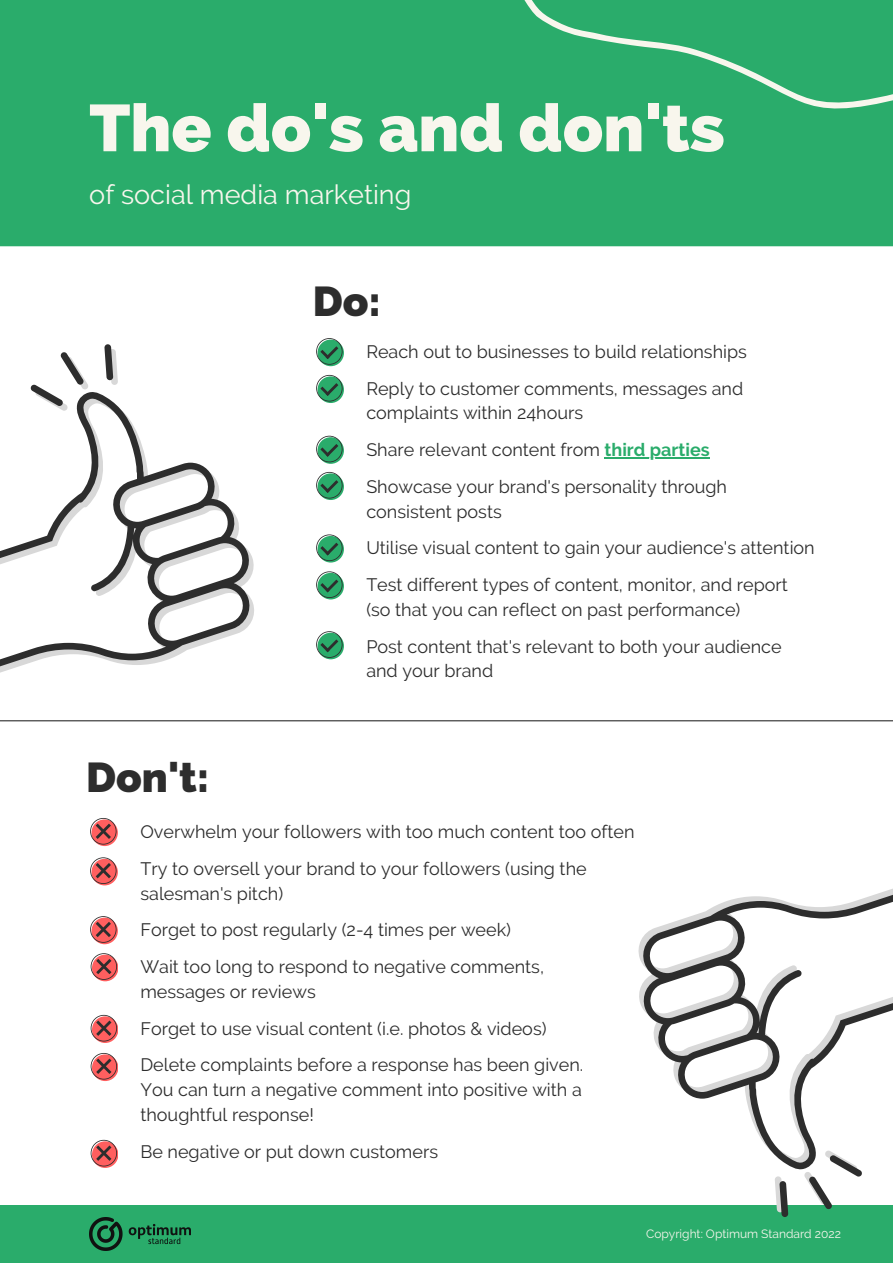
<style>
.page{position:relative;width:893px;height:1264px;background:#fff}
.page>*{position:absolute;margin:0;border:0;box-sizing:border-box;transform-origin:0 0}
.t1{font:800 66px "Raleway";color:#f8f6ed}
.t2{font:800 42px "Raleway";color:#2d2d2d}
.t3{font:27px "Raleway";color:#f8f6ed}
.t4{font:18px/36.8px "Raleway";color:#2d2d2d}
.t5{font:12px "Raleway";color:#f8f6ed}
.s1{font-weight:700;color:#2aac6b}
</style>
<div class="page">
<div style="left:0;top:1205px;width:892px;height:57px;background:#2aac6b"></div>
<hr style="left:0;top:720px;width:892px;height:1px;background:#2d2d2d">
<svg style="left:317px;top:339px;width:27px;height:27px"></svg>
<svg style="left:316px;top:338px;width:26px;height:27px"></svg>
<svg style="left:317px;top:376px;width:27px;height:27px"></svg>
<svg style="left:316px;top:375px;width:26px;height:26px"></svg>
<svg style="left:317px;top:437px;width:27px;height:27px"></svg>
<svg style="left:316px;top:436px;width:26px;height:26px"></svg>
<svg style="left:317px;top:473px;width:27px;height:27px"></svg>
<svg style="left:316px;top:472px;width:26px;height:26px"></svg>
<svg style="left:317px;top:536px;width:27px;height:26px"></svg>
<svg style="left:316px;top:534px;width:26px;height:27px"></svg>
<svg style="left:317px;top:573px;width:27px;height:26px"></svg>
<svg style="left:316px;top:571px;width:26px;height:27px"></svg>
<svg style="left:317px;top:632px;width:27px;height:27px"></svg>
<svg style="left:316px;top:631px;width:26px;height:27px"></svg>
<hr style="left:604px;top:457px;width:105px;height:2px;background:#2aac6b">
<svg style="left:0;top:392px;width:252px;height:277px"></svg>
<svg style="left:30px;top:352px;width:59px;height:59px"></svg>
<svg style="left:104px;top:344px;width:14px;height:41px"></svg>
<svg style="left:640px;top:892px;width:252px;height:277px"></svg>
<svg style="left:803px;top:1150px;width:59px;height:59px"></svg>
<svg style="left:775px;top:1176px;width:13px;height:41px"></svg>
<img style="left:89px;top:1217px;width:101px;height:33px">
<div style="left:0;top:0;width:892px;height:246px;background:#2aac6b"></div>
<svg style="left:524px;top:0;width:368px;height:109px"></svg>
<svg style="left:91px;top:819px;width:26px;height:27px"></svg>
<svg style="left:90px;top:818px;width:26px;height:26px"></svg>
<svg style="left:91px;top:858px;width:26px;height:27px"></svg>
<svg style="left:90px;top:857px;width:26px;height:27px"></svg>
<svg style="left:91px;top:917px;width:26px;height:27px"></svg>
<svg style="left:90px;top:916px;width:26px;height:26px"></svg>
<svg style="left:92px;top:954px;width:26px;height:27px"></svg>
<svg style="left:91px;top:953px;width:26px;height:26px"></svg>
<svg style="left:92px;top:1016px;width:26px;height:26px"></svg>
<svg style="left:91px;top:1014px;width:26px;height:27px"></svg>
<svg style="left:92px;top:1054px;width:26px;height:27px"></svg>
<svg style="left:91px;top:1053px;width:26px;height:26px"></svg>
<svg style="left:92px;top:1141px;width:26px;height:26px"></svg>
<svg style="left:91px;top:1139px;width:26px;height:27px"></svg>
<h1 class="t1" style="left:89px;top:89px;width:636px">The do's and don'ts</h1>
<h3 class="t3" style="left:89px;top:179px;width:323px">of social media marketing</h3>
<h2 class="t2" style="left:313px;top:277px;width:69px">Do:</h2>
<h2 class="t2" style="left:86px;top:753px;width:124px">Don't:</h2>
<p class="t4" style="left:366px;top:333px;width:382px">Reach out to businesses to build relationships<br>Reply to customer comments, messages and</p>
<p class="t4" style="left:366px;top:394px;width:362px">complaints within 24hours<br>Share relevant content from <span class="s1">third parties<br></span>Showcase your brand's personality through</p>
<p class="t4" style="left:366px;top:493px;width:450px">consistent posts<br>Utilise visual content to gain your audience's attention<br>Test different types of content, monitor, and report</p>
<p class="t4" style="left:366px;top:591px;width:417px">(so that you can reflect on past performance)<br>Post content that's relevant to both your audience</p>
<p class="t4" style="left:366px;top:652px;width:128px">and your brand</p>
<p class="t4" style="left:140px;top:813px;width:495px">Overwhelm your followers with too much content too often<br>Try to oversell your brand to your followers (using the</p>
<p class="t4" style="left:140px;top:874px;width:405px">salesman's pitch)<br>Forget to post regularly (2-4 times per week)<br>Wait too long to respond to negative comments,</p>
<p class="t4" style="left:140px;top:973px;width:444px">messages or reviews<br>Forget to use visual content (i.e. photos &amp; videos)<br>Delete complaints before a response has been given.</p>
<p class="t4" style="left:140px;top:1077px;width:443px;line-height:24.8px">You can turn a negative comment into positive with a thoughtful response!</p>
<p class="t4" style="left:140px;top:1132px;width:299px">Be negative or put down customers</p>
<p class="t5" style="left:646px;top:1226px;width:196px">Copyright: Optimum Standard 2022</p>
</div>
